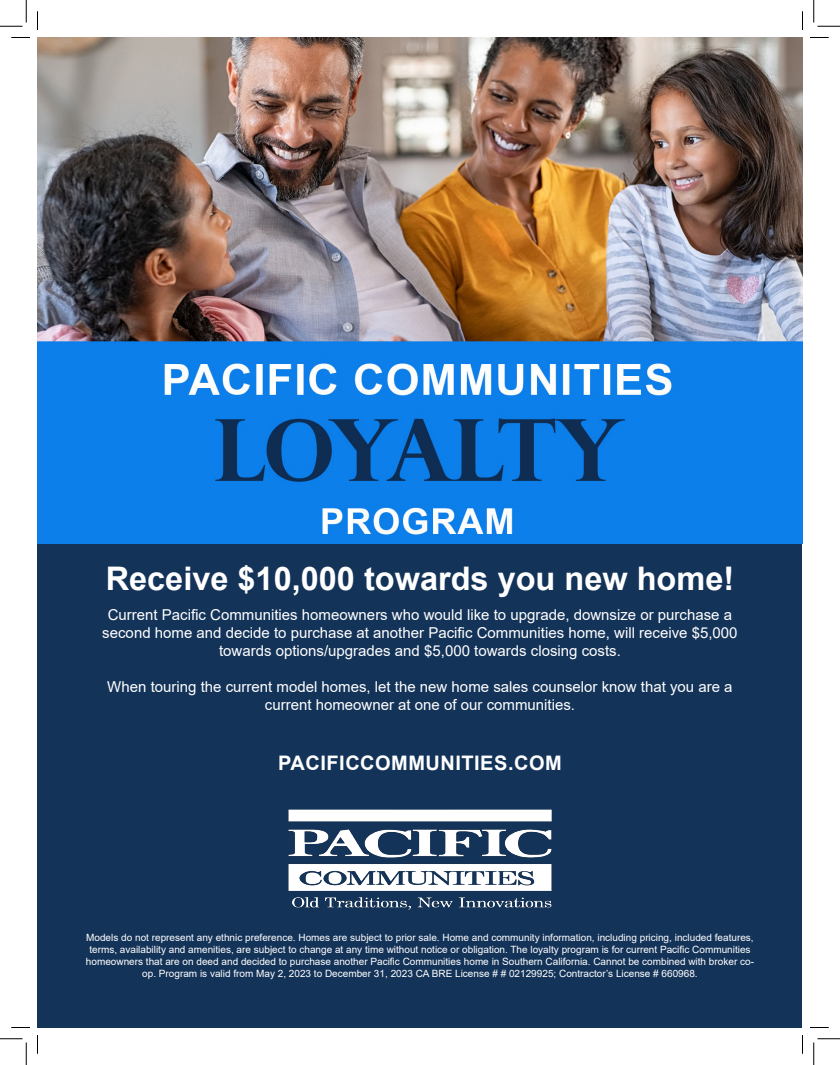
<style>
.page{position:relative;width:840px;height:1065px;background:#fff}
.page>*{position:absolute;margin:0;border:0;box-sizing:border-box;transform-origin:0 0}
.t1{font:700 32.5px "Arial";color:#fff}
.t2{font:700 20px "Arial";letter-spacing:.025em;color:#fff}
.t3{font:15px/18px "Arial";color:#fff;text-align:center}
.t4{font:10px/12px "Arial";color:#fff;text-align:center}
</style>
<div class="page">
<img style="left:37px;top:38px;width:765px;height:506px">
<div style="left:38px;top:544px;width:764px;height:484px;background:#143359"></div>
<img style="left:288px;top:809px;width:264px;height:101px">
<svg style="left:11px;top:37px;width:19px;height:1px"></svg>
<svg style="left:810px;top:37px;width:19px;height:1px"></svg>
<svg style="left:11px;top:1027px;width:19px;height:1px"></svg>
<svg style="left:810px;top:1027px;width:19px;height:1px"></svg>
<svg style="left:37px;top:11px;width:1px;height:19px"></svg>
<svg style="left:37px;top:1035px;width:1px;height:19px"></svg>
<svg style="left:802px;top:11px;width:1px;height:19px"></svg>
<svg style="left:802px;top:1035px;width:1px;height:19px"></svg>
<svg style="left:0;top:0;width:27px;height:27px"></svg>
<svg style="left:0;top:1039px;width:27px;height:26px"></svg>
<svg style="left:814px;top:0;width:26px;height:27px"></svg>
<svg style="left:814px;top:1039px;width:26px;height:26px"></svg>
<p class="t1" style="left:106px;top:556px;width:630px">Receive $10,000 towards you new home!</p>
<p class="t3" style="left:102px;top:606px;width:637px">Current Pacific Communities homeowners who would like to upgrade, downsize or purchase a second home and decide to purchase at another Pacific Communities home, will receive $5,000 towards options/upgrades and $5,000 towards closing costs.</p>
<p class="t3" style="left:107px;top:678px;width:627px">When touring the current model homes, let the new home sales counselor know that you are a current homeowner at one of our communities.</p>
<p class="t2" style="left:278px;top:749px;width:285px">PACIFICCOMMUNITIES.COM</p>
<p class="t4" style="left:86px;top:932px;width:670px">Models do not represent any ethnic preference. Homes are subject to prior sale. Home and community information, including pricing, included features, terms, availability and amenities, are subject to change at any time without notice or obligation. The loyalty program is for current Pacific Communities homeowners that are on deed and decided to purchase another Pacific Communities home in Southern California. Cannot be combined with broker co&shy;op. Program is valid from May 2, 2023 to December 31, 2023 CA BRE License # # 02129925; Contractor’s License # 660968.</p>
</div>
